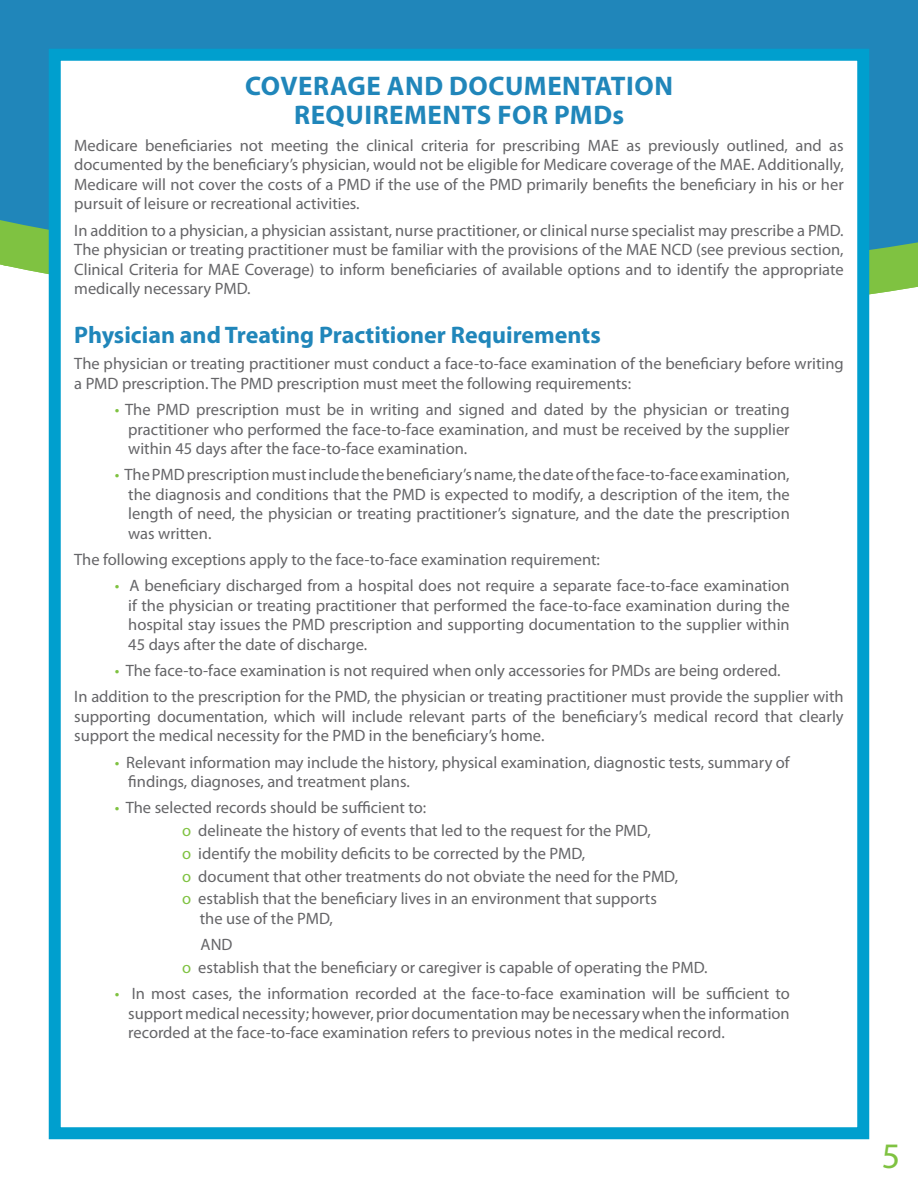
<style>
.page{position:relative;width:918px;height:1188px;background:#fff}
.page>*{position:absolute;margin:0;border:0;box-sizing:border-box;transform-origin:0 0}
.t1{font:36px "Myriad Pro";color:#7fc241}
.t2{font:700 27px/30px "Myriad Pro";letter-spacing:.02em;color:#2086ba;text-align:center}
.SubHeader{font:700 24px "Myriad Pro";color:#2086ba}
.Bullet_List{font:16.5px/19.5px "Myriad Pro";color:#656568;text-align:justify}
.Body_Text{font:16.5px/19.5px "Myriad Pro";color:#656568;text-align:justify}
.Subbullet_List{font:16.5px/19.5px "Myriad Pro";color:#656568}
.s1{color:#7fc241}
</style>
<div class="page">
<svg style="left:0;top:0;width:918px;height:274px;background:#2589b3"></svg>
<div style="left:49px;top:49px;width:820px;height:1090px;background:#fff;border:12px solid #009fce"></div>
<p class="t2" style="left:245px;top:70px;width:429px">COVERAGE AND DOCUMENTATION<br>REQUIREMENTS FOR PMDs</p>
<p class="Body_Text" style="left:74px;top:135px;width:771px">Medicare beneficiaries not meeting the clinical criteria for prescribing MAE as previously outlined, and as documented by the beneficiary’s physician, would not be eligible for Medicare coverage of the MAE. Additionally, Medicare will not cover the costs of a PMD if the use of the PMD primarily benefits the beneficiary in his or her pursuit of leisure or recreational activities.</p>
<p class="Body_Text" style="left:74px;top:220px;width:771px">In addition to a physician, a physician assistant, nurse practitioner, or clinical nurse specialist may prescribe a PMD.<br>The physician or treating practitioner must be familiar with the provisions of the MAE NCD (see previous section, Clinical Criteria for MAE Coverage) to inform beneficiaries of available options and to identify the appropriate medically necessary PMD.</p>
<p class="SubHeader" style="left:74px;top:319px;width:528px">Physician and Treating Practitioner Requirements</p>
<p class="Body_Text" style="left:74px;top:354px;width:771px">The physician or treating practitioner must conduct a face-to-face examination of the beneficiary before writing a PMD prescription. The PMD prescription must meet the following requirements:</p>
<p class="Bullet_List" style="left:128px;top:400px;width:663px;text-indent:-14px"><span class="s1">•</span> The PMD prescription must be in writing and signed and dated by the physician or treating practitioner who performed the face-to-face examination, and must be received by the supplier within 45 days after the face-to-face examination.</p>
<p class="Bullet_List" style="left:128px;top:465px;width:663px;text-indent:-13px"><span class="s1">•</span> The PMD prescription must include the beneficiary’s name, the date of the face-to-face examination, the diagnosis and conditions that the PMD is expected to modify, a description of the item, the length of need, the physician or treating practitioner’s signature, and the date the prescription was written.</p>
<p class="Body_Text" style="left:74px;top:550px;width:527px">The following exceptions apply to the face-to-face examination requirement:</p>
<p class="Bullet_List" style="left:128px;top:576px;width:663px;text-indent:-13px"><span class="s1">•</span> A beneficiary discharged from a hospital does not require a separate face-to-face examination if the physician or treating practitioner that performed the face-to-face examination during the hospital stay issues the PMD prescription and supporting documentation to the supplier within 45 days after the date of discharge.</p>
<p class="Bullet_List" style="left:115px;top:661px;width:667px"><span class="s1">•</span> The face-to-face examination is not required when only accessories for PMDs are being ordered.</p>
<p class="Body_Text" style="left:74px;top:687px;width:771px">In addition to the prescription for the PMD, the physician or treating practitioner must provide the supplier with supporting documentation, which will include relevant parts of the beneficiary’s medical record that clearly support the medical necessity for the PMD in the beneficiary’s home.</p>
<p class="Bullet_List" style="left:128px;top:752px;width:663px;text-indent:-13px"><span class="s1">•</span> Relevant information may include the history, physical examination, diagnostic tests, summary of findings, diagnoses, and treatment plans.</p>
<p class="Bullet_List" style="left:115px;top:798px;width:313px"><span class="s1">•</span> The selected records should be sufficient to:</p>
<p class="Subbullet_List" style="left:182px;top:820px;width:470px"><span class="s1">o</span> delineate the history of events that led to the request for the PMD,</p>
<p class="Subbullet_List" style="left:182px;top:843px;width:405px"><span class="s1">o</span> identify the mobility deficits to be corrected by the PMD,</p>
<p class="Subbullet_List" style="left:182px;top:866px;width:497px"><span class="s1">o</span> document that other treatments do not obviate the need for the PMD,</p>
<p class="Subbullet_List" style="left:200px;top:889px;width:459px;text-indent:-17px"><span class="s1">o</span> establish that the beneficiary lives in an environment that supports the use of the PMD,</p>
<p class="Body_Text" style="left:201px;top:934px;width:33px">AND</p>
<p class="Subbullet_List" style="left:182px;top:957px;width:527px"><span class="s1">o</span> establish that the beneficiary or caregiver is capable of operating the PMD.</p>
<p class="Bullet_List" style="left:128px;top:983px;width:663px;text-indent:-13px"><span class="s1">•</span> In most cases, the information recorded at the face-to-face examination will be sufficient to support medical necessity; however, prior documentation may be necessary when the information recorded at the face-to-face examination refers to previous notes in the medical record.</p>
<p class="t1" style="left:882px;top:1134px;width:20px">5</p>
</div>
